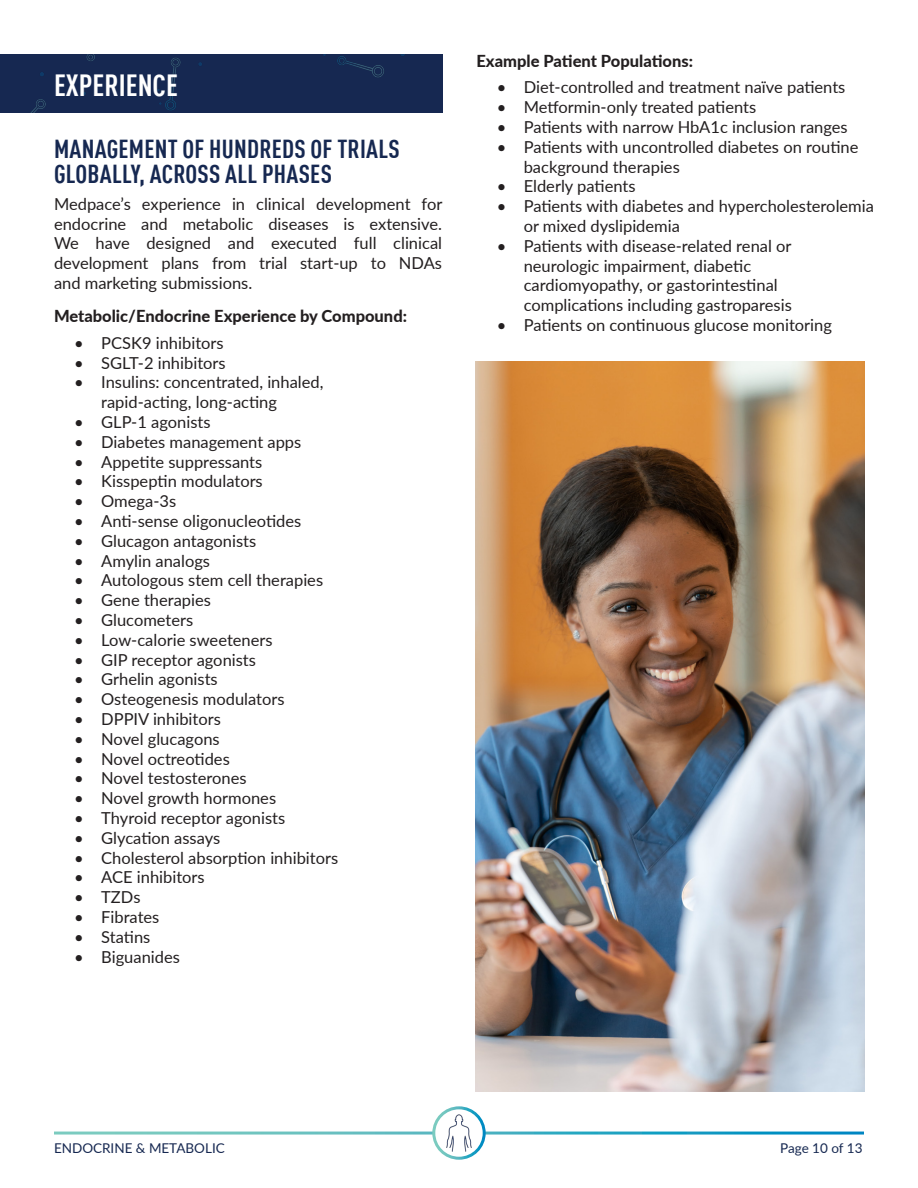
<style>
.page{position:relative;width:918px;height:1188px;background:#fff}
.page>*{position:absolute;margin:0;border:0;box-sizing:border-box;transform-origin:0 0}
.t1{font:700 condensed 30px "DINOT";color:#fff}
.t2{font:700 condensed 25.5px/25.5px "DINOT";letter-spacing:.01em;color:#162851}
.t3{font:16.5px/19.8px "Lato";color:#231f20}
.t4{font:800 16.5px "Lato";color:#231f20}
.t5{font:13.5px "Lato";color:#162851}
</style>
<div class="page">
<svg style="left:434px;top:1108px;width:50px;height:50px"></svg>
<div style="left:432px;top:1106px;width:54px;height:54px;border:3px solid #fff;border-radius:50%"></div>
<div style="left:0;top:54px;width:442px;height:58px;background:#162851"></div>
<img style="left:31px;top:54px;width:374px;height:58px">
<img style="left:438px;top:1112px;width:42px;height:42px">
<img style="left:476px;top:361px;width:388px;height:730px">
<p class="t1" style="left:54px;top:63px;width:125px">EXPERIENCE</p>
<p class="t2" style="left:54px;top:134px;width:347px">MANAGEMENT OF HUNDREDS OF TRIALS<br>GLOBALLY, ACROSS ALL PHASES</p>
<p class="t3" style="left:54px;top:193px;width:390px;text-align:justify">Medpace’s experience in clinical development for endocrine and metabolic diseases is extensive.<br>We have designed and executed full clinical development plans from trial start-up to NDAs and marketing submissions.</p>
<p class="t4" style="left:54px;top:304px;width:355px">Metabolic/Endocrine Experience by Compound:</p>
<p class="t3" style="left:74px;top:332px;width:151px">• PCSK9 inhibitors</p>
<p class="t3" style="left:74px;top:352px;width:153px">• SGLT-2 inhibitors</p>
<p class="t3" style="left:101px;top:372px;width:224px;text-indent:-27px">• Insulins: concentrated, inhaled, rapid-acting, long-acting</p>
<p class="t3" style="left:74px;top:411px;width:138px">• GLP-1 agonists</p>
<p class="t3" style="left:74px;top:431px;width:229px">• Diabetes management apps</p>
<p class="t3" style="left:74px;top:451px;width:190px">• Appetite suppressants</p>
<p class="t3" style="left:74px;top:471px;width:190px">• Kisspeptin modulators</p>
<p class="t3" style="left:74px;top:491px;width:103px">• Omega-3s</p>
<p class="t3" style="left:74px;top:510px;width:229px">• Anti-sense oligonucleotides</p>
<p class="t3" style="left:74px;top:530px;width:183px">• Glucagon antagonists</p>
<p class="t3" style="left:74px;top:550px;width:137px">• Amylin analogs</p>
<p class="t3" style="left:74px;top:570px;width:250px">• Autologous stem cell therapies</p>
<p class="t3" style="left:74px;top:590px;width:138px">• Gene therapies</p>
<p class="t3" style="left:74px;top:609px;width:121px">• Glucometers</p>
<p class="t3" style="left:74px;top:629px;width:200px">• Low-calorie sweeteners</p>
<p class="t3" style="left:74px;top:649px;width:183px">• GIP receptor agonists</p>
<p class="t3" style="left:74px;top:669px;width:145px">• Grhelin agonists</p>
<p class="t3" style="left:74px;top:689px;width:212px">• Osteogenesis modulators</p>
<p class="t3" style="left:74px;top:708px;width:148px">• DPPIV inhibitors</p>
<p class="t3" style="left:74px;top:728px;width:147px">• Novel glucagons</p>
<p class="t3" style="left:74px;top:748px;width:157px">• Novel octreotides</p>
<p class="t3" style="left:74px;top:768px;width:174px">• Novel testosterones</p>
<p class="t3" style="left:74px;top:788px;width:203px">• Novel growth hormones</p>
<p class="t3" style="left:74px;top:807px;width:212px">• Thyroid receptor agonists</p>
<p class="t3" style="left:74px;top:827px;width:148px">• Glycation assays</p>
<p class="t3" style="left:74px;top:847px;width:265px">• Cholesterol absorption inhibitors</p>
<p class="t3" style="left:74px;top:867px;width:132px">• ACE inhibitors</p>
<p class="t3" style="left:74px;top:887px;width:68px">• TZDs</p>
<p class="t3" style="left:74px;top:906px;width:87px">• Fibrates</p>
<p class="t3" style="left:74px;top:926px;width:78px">• Statins</p>
<p class="t3" style="left:74px;top:946px;width:107px">• Biguanides</p>
<p class="t4" style="left:476px;top:49px;width:218px">Example Patient Populations:</p>
<p class="t3" style="left:497px;top:77px;width:350px">• Diet-controlled and treatment naïve patients</p>
<p class="t3" style="left:497px;top:97px;width:261px">• Metformin-only treated patients</p>
<p class="t3" style="left:497px;top:116px;width:353px">• Patients with narrow HbA1c inclusion ranges</p>
<p class="t3" style="left:524px;top:136px;width:336px;text-indent:-27px">• Patients with uncontrolled diabetes on routine background therapies</p>
<p class="t3" style="left:497px;top:176px;width:140px">• Elderly patients</p>
<p class="t3" style="left:524px;top:196px;width:352px;text-indent:-27px">• Patients with diabetes and hypercholesterolemia or mixed dyslipidemia</p>
<p class="t3" style="left:524px;top:235px;width:270px;text-indent:-27px">• Patients with disease-related renal or neurologic impairment, diabetic cardiomyopathy, or gastorintestinal complications including gastroparesis</p>
<p class="t3" style="left:497px;top:314px;width:337px">• Patients on continuous glucose monitoring</p>
<p class="t5" style="left:54px;top:1138px;width:172px">ENDOCRINE &amp; METABOLIC</p>
<p class="t5" style="left:780px;top:1138px;width:84px">Page 10 of 13</p>
</div>
